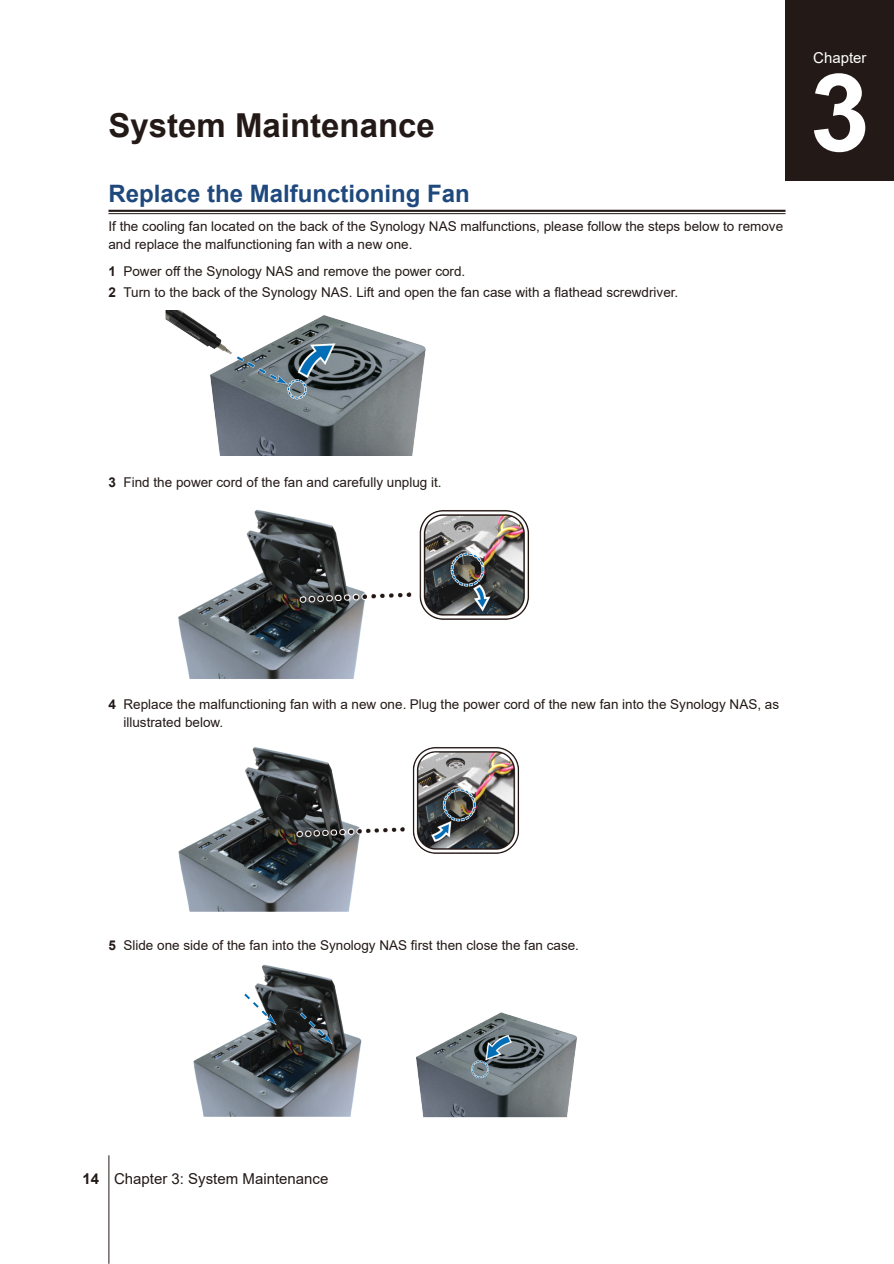
<style>
.page{position:relative;width:894px;height:1264px;background:#fff}
.page>*{position:absolute;margin:0;border:0;box-sizing:border-box;transform-origin:0 0}
.ChapterNum{font:700 108px "Arial";color:#fff}
.H1-ChapterTitle{font:700 33px "Arial";color:#231916}
.H2-underline{font:700 24px "Arial";color:#1f497d}
.t1{font:15px "Arial";color:#231916}
.Chapter-center{font:15px "Arial";color:#fff}
.Body-sidebar{font:13.5px/18px "Arial";color:#231916}
.s1{font-weight:700}
</style>
<div class="page">
<hr style="left:108px;top:1155px;width:1px;height:108px;background:#231916">
<hr style="left:108px;top:210px;width:677px;height:2px;background:#231916">
<hr style="left:108px;top:213px;width:677px;height:1px;background:#231916">
<img style="left:165px;top:310px;width:261px;height:145px">
<img style="left:178px;top:509px;width:351px;height:170px">
<img style="left:178px;top:747px;width:341px;height:165px">
<img style="left:193px;top:964px;width:384px;height:154px">
<div style="left:785px;top:0;width:109px;height:181px;background:#231916"></div>
<p class="H1-ChapterTitle" style="left:108px;top:102px;width:328px">System Maintenance</p>
<p class="H2-underline" style="left:108px;top:176px;width:363px">Replace the Malfunctioning Fan</p>
<p class="Body-sidebar" style="left:108px;top:217px;width:676px">If the cooling fan located on the back of the Synology NAS malfunctions, please follow the steps below to remove and replace the malfunctioning fan with a new one.</p>
<p class="Body-sidebar" style="left:108px;top:262px;width:358px"><span class="s1">1</span> Power off the Synology NAS and remove the power cord.</p>
<p class="Body-sidebar" style="left:108px;top:283px;width:571px"><span class="s1">2</span> Turn to the back of the Synology NAS. Lift and open the fan case with a flathead screwdriver.</p>
<p class="Chapter-center" style="left:813px;top:48px;width:55px">Chapter</p>
<p class="ChapterNum" style="left:810px;top:37px;width:62px">3</p>
<p class="Body-sidebar" style="left:108px;top:473px;width:335px"><span class="s1">3</span> Find the power cord of the fan and carefully unplug it.</p>
<p class="Body-sidebar" style="left:123px;top:695px;width:657px;text-indent:-15px"><span class="s1">4</span> Replace the malfunctioning fan with a new one. Plug the power cord of the new fan into the Synology NAS, as illustrated below.</p>
<p class="Body-sidebar" style="left:108px;top:935px;width:472px"><span class="s1">5</span> Slide one side of the fan into the Synology NAS first then close the fan case.</p>
<p class="t1" style="left:82px;top:1168px;width:247px"><span class="s1">14</span> Chapter 3: System Maintenance</p>
</div>
